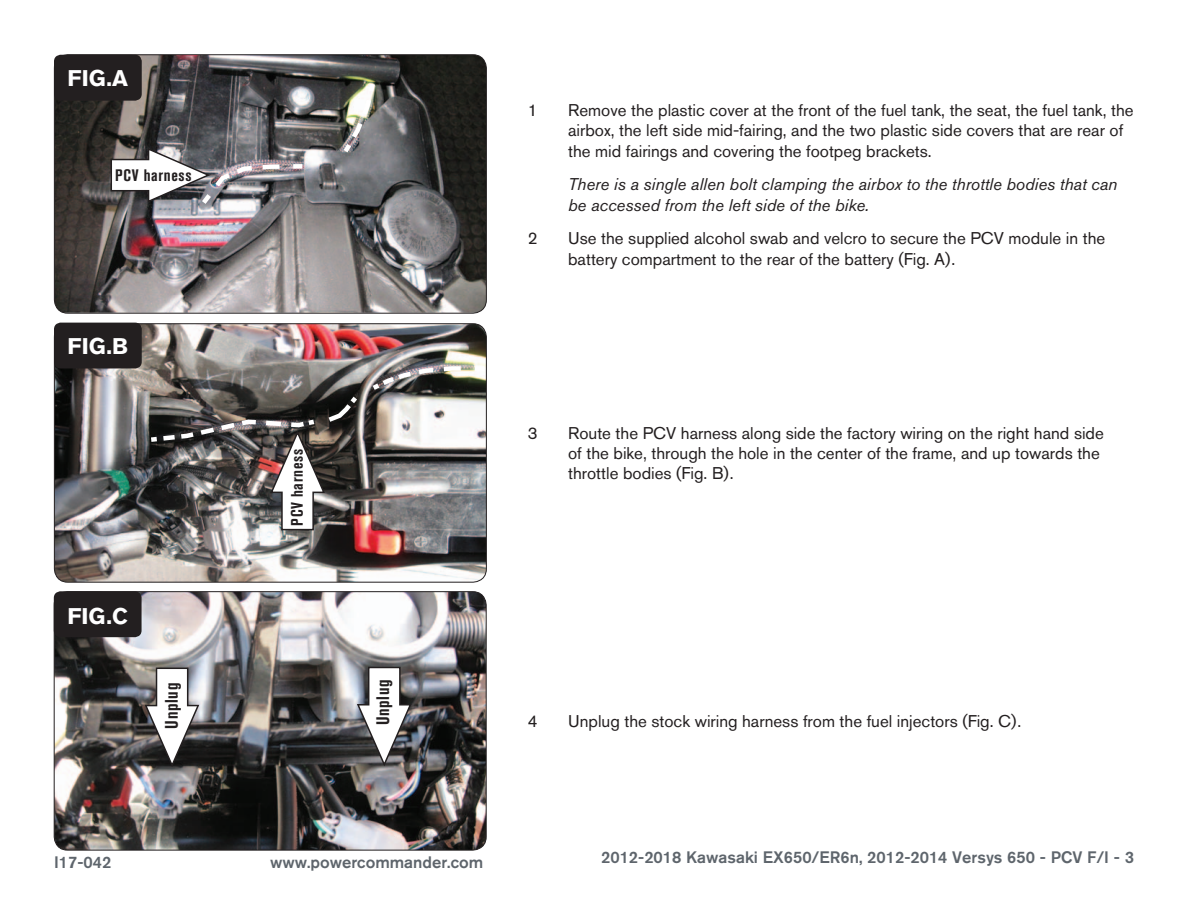
<style>
.page{position:relative;width:1188px;height:918px;background:#fff}
.page>*{position:absolute;margin:0;border:0;box-sizing:border-box;transform-origin:0 0}
.t1{font:700 22.5px "Akzidenz Grotesk BQ";color:#fff}
.Callouts{font:700 condensed 18px "Akzidenz Grotesk BQ";letter-spacing:.04em;color:#231f20}
.Bodycopy{font:16.8px/20.2px "Akzidenz Grotesk BQ";color:#231f20}
.Bodycopy-2{font:italic 16.8px/20.2px "Akzidenz Grotesk BQ";color:#231f20}
.t2{font:500 16.5px "Akzidenz Grotesk BQ";color:#5e656c}
.Callouts-2{font:700 condensed 16.5px "Akzidenz Grotesk BQ";letter-spacing:.04em;color:#231f20}
</style>
<div class="page">
<img style="left:54px;top:55px;width:431px;height:257px">
<div style="left:54px;top:54px;width:433px;height:260px;border:1px solid #231f20;border-radius:14px"></div>
<img style="left:54px;top:324px;width:431px;height:257px">
<div style="left:54px;top:323px;width:433px;height:260px;border:1px solid #231f20;border-radius:14px"></div>
<img style="left:54px;top:592px;width:432px;height:258px">
<div style="left:54px;top:591px;width:433px;height:259px;border:1px solid #231f20;border-radius:14px"></div>
<div style="left:54px;top:55px;width:88px;height:46px;background:#231f20;border-radius:7px"></div>
<div style="left:54px;top:323px;width:88px;height:45px;background:#231f20;border-radius:7px"></div>
<div style="left:54px;top:591px;width:88px;height:46px;background:#231f20;border-radius:7px"></div>
<svg style="left:356px;top:666px;width:57px;height:102px"></svg>
<svg style="left:144px;top:667px;width:56px;height:102px"></svg>
<img style="left:368px;top:364px;width:119px;height:30px">
<img style="left:146px;top:392px;width:216px;height:139px">
<img style="left:110px;top:147px;width:197px;height:62px">
<img style="left:339px;top:79px;width:39px;height:78px">
<p class="t1" style="left:68px;top:65px;width:62px">FIG.A</p>
<p class="Callouts-2" style="left:115px;top:165px;width:78px">PCV harness</p>
<p class="t1" style="left:68px;top:333px;width:62px">FIG.B</p>
<p class="t1" style="left:68px;top:603px;width:62px">FIG.C</p>
<p class="Callouts-2" style="left:288px;top:526px;width:78px;rotate:-90deg">PCV harness</p>
<p class="Callouts" style="left:161px;top:729px;width:47px;rotate:-90deg">Unplug</p>
<p class="Callouts" style="left:373px;top:725px;width:47px;rotate:-90deg">Unplug</p>
<p class="Bodycopy" style="left:528px;top:100px;width:11px">1</p>
<p class="Bodycopy" style="left:568px;top:100px;width:567px">Remove the plastic cover at the front of the fuel tank, the seat, the fuel tank, the airbox, the left side mid-fairing, and the two plastic side covers that are rear of the mid fairings and covering the footpeg brackets.</p>
<p class="Bodycopy-2" style="left:568px;top:174px;width:551px">There is a single allen bolt clamping the airbox to the throttle bodies that can be accessed from the left side of the bike.</p>
<p class="Bodycopy" style="left:528px;top:228px;width:11px">2</p>
<p class="Bodycopy" style="left:568px;top:228px;width:539px">Use the supplied alcohol swab and velcro to secure the PCV module in the battery compartment to the rear of the battery (Fig. A).</p>
<p class="Bodycopy" style="left:528px;top:423px;width:11px">3</p>
<p class="Bodycopy" style="left:568px;top:423px;width:537px">Route the PCV harness along side the factory wiring on the right hand side of the bike, through the hole in the center of the frame, and up towards the throttle bodies (Fig. B).</p>
<p class="Bodycopy" style="left:528px;top:711px;width:11px">4</p>
<p class="Bodycopy" style="left:568px;top:711px;width:455px">Unplug the stock wiring harness from the fuel injectors (Fig. C).</p>
<p class="t2" style="left:54px;top:852px;width:59px">I17-042</p>
<p class="t2" style="left:270px;top:852px;width:215px">www.powercommander.com</p>
<p class="t2" style="left:601px;top:847px;width:534px">2012-2018 Kawasaki EX650/ER6n, 2012-2014 Versys 650 - PCV F/I - 3</p>
</div>
